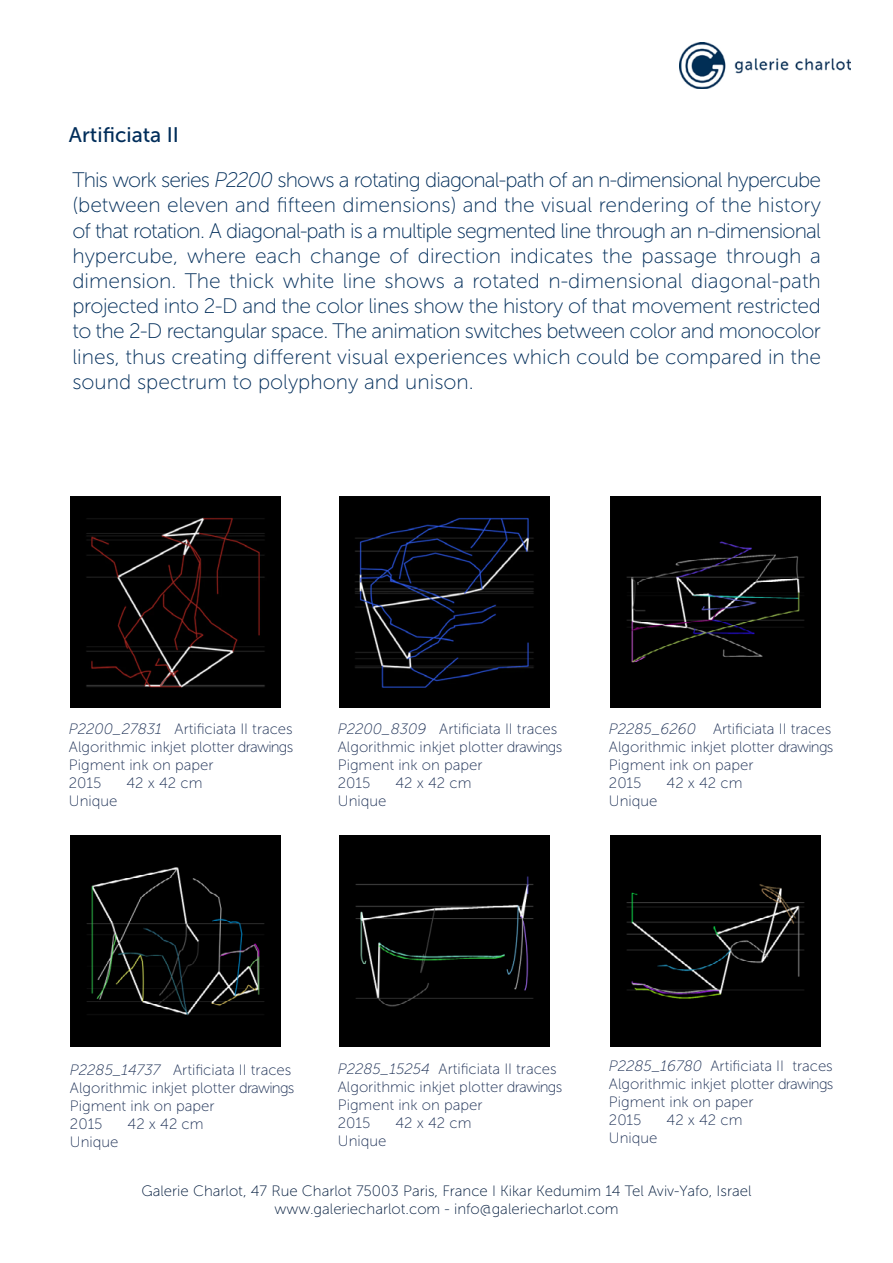
<style>
.page{position:relative;width:893px;height:1263px;background:#fff}
.page>*{position:absolute;margin:0;border:0;box-sizing:border-box;transform-origin:0 0}
.t1{font:21px/25.2px "Museo Sans 100";color:#002d5a;text-align:justify}
.t2{font:21px "Museo Sans 500";color:#002d5a}
.t3{font:15px/18px "Museo Sans 100";color:#1d3055}
.t4{font:15px/18px "Museo Sans 100";color:#001a3c;text-align:center}
.s1{font-style:italic}
</style>
<div class="page">
<img style="left:680px;top:43px;width:170px;height:45px">
<img style="left:70px;top:497px;width:211px;height:210px">
<img style="left:339px;top:497px;width:211px;height:210px">
<img style="left:610px;top:497px;width:211px;height:210px">
<img style="left:70px;top:836px;width:211px;height:210px">
<img style="left:339px;top:836px;width:211px;height:210px">
<img style="left:610px;top:836px;width:211px;height:210px">
<p class="t2" style="left:69px;top:124px;width:112px">Artificiata II</p>
<p class="t1" style="left:72px;top:168px;width:750px">This work series <span class="s1">P2200</span> shows a rotating diagonal-path of an n-dimensional hypercube (between eleven and fifteen dimensions) and the visual rendering of the history of that rotation. A diagonal-path is a multiple segmented line through an n-dimensional hypercube, where each change of direction indicates the passage through a dimension. The thick white line shows a rotated n-dimensional diagonal-path projected into 2-D and the color lines show the history of that movement restricted to the 2-D rectangular space. The animation switches between color and monocolor lines, thus creating different visual experiences which could be compared in the sound spectrum to polyphony and unison.</p>
<p class="t3" style="left:69px;top:720px;width:226px"><span class="s1">P2200_27831</span> Artificiata II traces<br>Algorithmic inkjet plotter drawings<br>Pigment ink on paper<br>2015</p>
<p class="t3" style="left:126px;top:774px;width:77px">42 x 42 cm</p>
<p class="t3" style="left:338px;top:720px;width:226px"><span class="s1">P2200_8309</span> Artificiata II traces<br>Algorithmic inkjet plotter drawings<br>Pigment ink on paper<br>2015</p>
<p class="t3" style="left:395px;top:774px;width:77px">42 x 42 cm</p>
<p class="t3" style="left:609px;top:720px;width:226px"><span class="s1">P2285_6260</span> Artificiata II traces<br>Algorithmic inkjet plotter drawings<br>Pigment ink on paper<br>2015</p>
<p class="t3" style="left:666px;top:774px;width:77px">42 x 42 cm</p>
<p class="t3" style="left:69px;top:792px;width:50px">Unique</p>
<p class="t3" style="left:338px;top:792px;width:50px">Unique</p>
<p class="t3" style="left:609px;top:792px;width:50px">Unique</p>
<p class="t3" style="left:70px;top:1060px;width:226px"><span class="s1">P2285_14737</span> Artificiata II traces<br>Algorithmic inkjet plotter drawings<br>Pigment ink on paper<br>2015</p>
<p class="t3" style="left:128px;top:1114px;width:77px">42 x 42 cm</p>
<p class="t3" style="left:338px;top:1059px;width:226px"><span class="s1">P2285_15254</span> Artificiata II traces<br>Algorithmic inkjet plotter drawings<br>Pigment ink on paper<br>2015</p>
<p class="t3" style="left:395px;top:1113px;width:77px">42 x 42 cm</p>
<p class="t3" style="left:609px;top:1057px;width:226px"><span class="s1">P2285_16780</span> Artificiata II traces<br>Algorithmic inkjet plotter drawings<br>Pigment ink on paper<br>2015</p>
<p class="t3" style="left:666px;top:1111px;width:77px">42 x 42 cm</p>
<p class="t3" style="left:70px;top:1132px;width:50px">Unique</p>
<p class="t3" style="left:338px;top:1131px;width:50px">Unique</p>
<p class="t3" style="left:609px;top:1129px;width:50px">Unique</p>
<p class="t4" style="left:141px;top:1182px;width:612px">Galerie Charlot, 47 Rue Charlot 75003 Paris, France I Kikar Kedumim 14 Tel Aviv-Yafo, Israel www.galeriecharlot.com - info@galeriecharlot.com</p>
</div>
